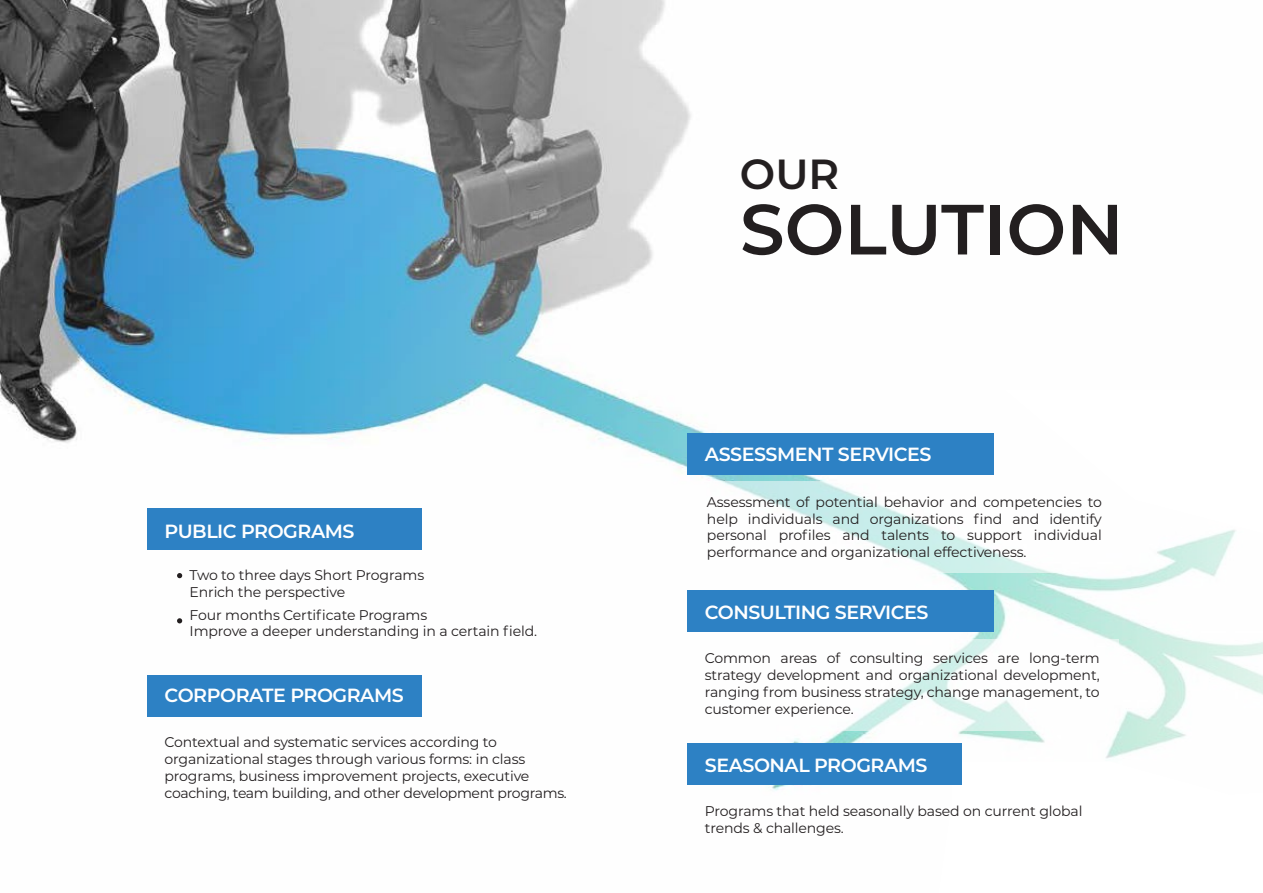
<style>
.page{position:relative;width:1263px;height:893px;background:#fff}
.page>*{position:absolute;margin:0;border:0;box-sizing:border-box;transform-origin:0 0}
.t1{font:600 70.95px "Montserrat";color:#231f20}
.t2{font:600 42.15px "Montserrat";color:#231f20}
.t3{font:600 19.05px "Montserrat";letter-spacing:-.025em;color:#fff}
.t4{font:14.1px/17px "Montserrat";letter-spacing:-.01em;color:#231f20}
</style>
<div class="page">
<img style="left:0;top:0;width:1263px;height:791px">
<svg style="left:1003px;top:389px;width:260px;height:145px"></svg>
<svg style="left:938px;top:761px;width:325px;height:30px"></svg>
<div style="left:688px;top:433px;width:306px;height:41px;background:#2d81c4"></div>
<div style="left:688px;top:591px;width:306px;height:41px;background:#2d81c4"></div>
<div style="left:147px;top:508px;width:274px;height:42px;background:#2d81c4"></div>
<div style="left:147px;top:675px;width:274px;height:41px;background:#2d81c4"></div>
<div style="left:688px;top:743px;width:274px;height:42px;background:#2d81c4"></div>
<svg style="left:688px;top:481px;width:431px;height:92px"></svg>
<div style="left:688px;top:639px;width:431px;height:92px;background:#fff"></div>
<div style="left:147px;top:556px;width:432px;height:92px;background:#fff"></div>
<div style="left:147px;top:723px;width:432px;height:92px;background:#fff"></div>
<svg style="left:177px;top:573px;width:5px;height:5px"></svg>
<svg style="left:177px;top:618px;width:5px;height:5px"></svg>
<h3 class="t3" style="left:165px;top:518px;width:191px">PUBLIC PROGRAMS</h3>
<p class="t4" style="left:190px;top:566px;width:236px">Two to three days Short Programs<br>Enrich the perspective</p>
<p class="t4" style="left:190px;top:606px;width:349px">Four months Certificate Programs<br>Improve a deeper understanding in a certain field.</p>
<h3 class="t3" style="left:165px;top:682px;width:241px">CORPORATE PROGRAMS</h3>
<p class="t4" style="left:165px;top:733px;width:404px">Contextual and systematic services according to organizational stages through various forms: in class programs, business improvement projects, executive coaching, team building, and other development programs.</p>
<h2 class="t2" style="left:740px;top:145px;width:101px">OUR</h2>
<h1 class="t1" style="left:740px;top:179px;width:385px">SOLUTION</h1>
<h3 class="t3" style="left:705px;top:441px;width:228px">ASSESSMENT SERVICES</h3>
<p class="t4" style="left:707px;top:493px;width:396px;text-align:justify">Assessment of potential behavior and competencies to help individuals and organizations find and identify personal profiles and talents to support individual performance and organizational effectiveness.</p>
<h3 class="t3" style="left:705px;top:599px;width:225px">CONSULTING SERVICES</h3>
<p class="t4" style="left:705px;top:649px;width:396px;text-align:justify">Common areas of consulting services are long-term strategy development and organizational development, ranging from business strategy, change management, to customer experience.</p>
<h3 class="t3" style="left:705px;top:752px;width:224px">SEASONAL PROGRAMS</h3>
<p class="t4" style="left:705px;top:802px;width:379px">Programs that held seasonally based on current global trends &amp; challenges.</p>
</div>
